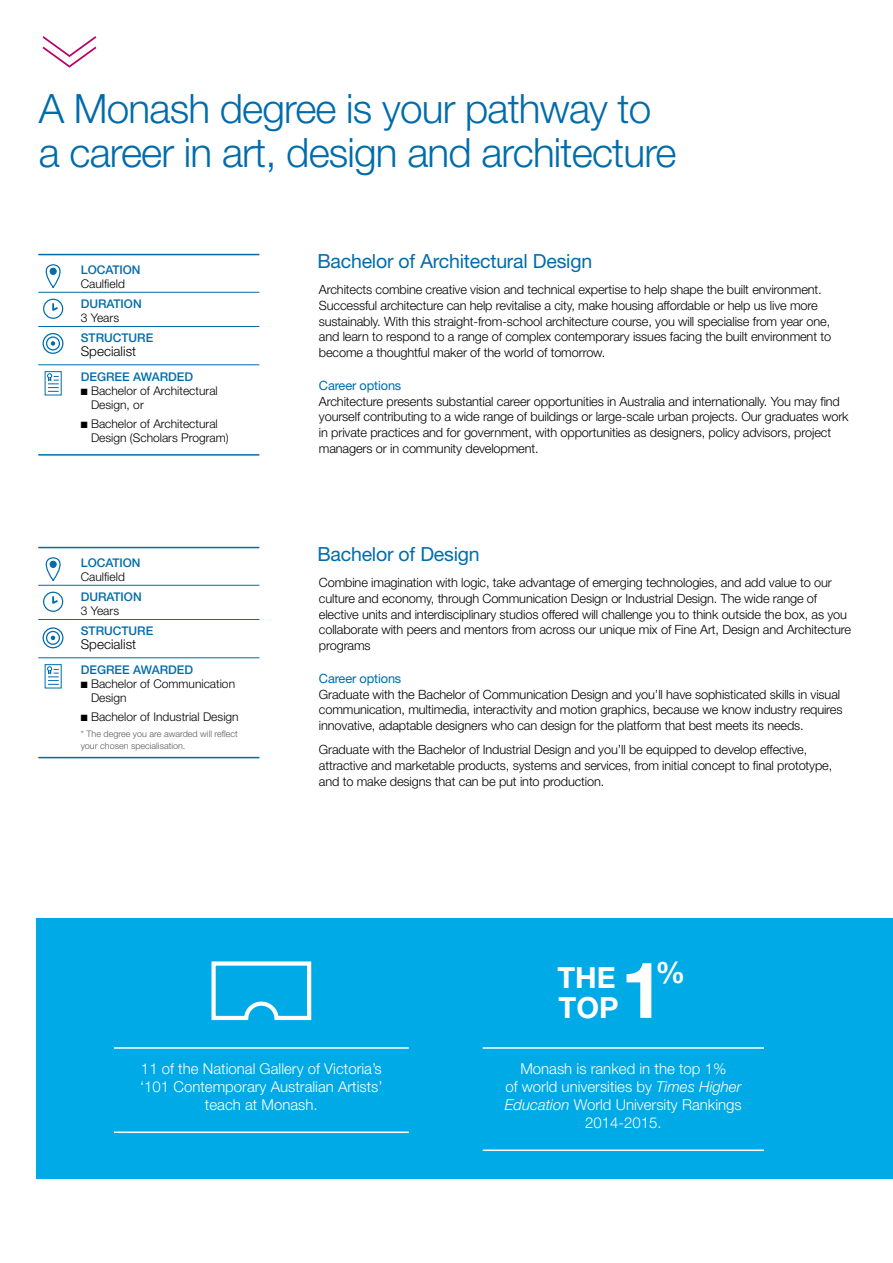
<style>
.page{position:relative;width:893px;height:1263px;background:#fff}
.page>*{position:absolute;margin:0;border:0;box-sizing:border-box;transform-origin:0 0}
.t1{font:700 78.15px "Helvetica Neue";color:#fff}
.t2{font:300 40.5px/43.5px "Helvetica Neue";letter-spacing:-.02em;color:#006cab}
.t3{font:700 29.85px "Helvetica Neue";color:#fff}
.t4{font:700 29.1px "Helvetica Neue";color:#fff}
.t5{font:19.5px "Helvetica Neue";letter-spacing:-.01em;color:#006cab}
.t6{font:300 15px/18px "Helvetica Neue";color:#fff;text-align:center}
.t7{font:300 13.5px "Helvetica Neue";color:#000}
.t8{font:300 12.75px/15.8px "Helvetica Neue";letter-spacing:-.01em;color:#000}
.t9{font:12.75px "Helvetica Neue";letter-spacing:-.01em;color:#006cab}
.t10{font:300 12px/14.2px "Helvetica Neue";color:#000}
.t11{font:500 12px "Helvetica Neue";color:#006cab}
.t12{font:300 9px/12px "Helvetica Neue";color:#58595b}
.s1{font-style:italic}
</style>
<div class="page">
<hr style="left:38px;top:254px;width:30px;height:1px;background:#006cab">
<hr style="left:68px;top:254px;width:191px;height:1px;background:#006cab">
<hr style="left:38px;top:454px;width:30px;height:2px;background:#006cab">
<hr style="left:68px;top:454px;width:191px;height:2px;background:#006cab">
<hr style="left:38px;top:292px;width:30px;height:1px;background:#006cab">
<hr style="left:68px;top:292px;width:191px;height:1px;background:#006cab">
<hr style="left:38px;top:326px;width:30px;height:1px;background:#006cab">
<hr style="left:68px;top:326px;width:191px;height:1px;background:#006cab">
<hr style="left:38px;top:364px;width:30px;height:1px;background:#006cab">
<hr style="left:68px;top:364px;width:191px;height:1px;background:#006cab">
<svg style="left:45px;top:265px;width:16px;height:23px"></svg>
<div style="left:50px;top:268px;width:7px;height:7px;border:1px solid #006cab;border-radius:50%"></div>
<div style="left:43px;top:299px;width:20px;height:20px;border:1px solid #006cab;border-radius:50%"></div>
<svg style="left:52px;top:301px;width:8px;height:10px"></svg>
<svg style="left:44px;top:371px;width:18px;height:25px"></svg>
<hr style="left:38px;top:547px;width:30px;height:1px;background:#006cab">
<hr style="left:68px;top:547px;width:191px;height:1px;background:#006cab">
<hr style="left:38px;top:757px;width:30px;height:1px;background:#006cab">
<hr style="left:68px;top:757px;width:191px;height:1px;background:#006cab">
<hr style="left:38px;top:585px;width:30px;height:1px;background:#006cab">
<hr style="left:68px;top:585px;width:191px;height:1px;background:#006cab">
<hr style="left:38px;top:619px;width:30px;height:1px;background:#006cab">
<hr style="left:68px;top:619px;width:191px;height:1px;background:#006cab">
<hr style="left:38px;top:657px;width:30px;height:1px;background:#006cab">
<hr style="left:68px;top:657px;width:191px;height:1px;background:#006cab">
<svg style="left:45px;top:558px;width:16px;height:23px"></svg>
<div style="left:50px;top:561px;width:7px;height:7px;border:1px solid #006cab;border-radius:50%"></div>
<div style="left:43px;top:592px;width:20px;height:20px;border:1px solid #006cab;border-radius:50%"></div>
<svg style="left:52px;top:594px;width:8px;height:10px"></svg>
<svg style="left:44px;top:664px;width:18px;height:25px"></svg>
<svg style="left:42px;top:333px;width:22px;height:21px"></svg>
<svg style="left:42px;top:627px;width:22px;height:22px"></svg>
<div style="left:36px;top:918px;width:857px;height:261px;background:#00aae7"></div>
<hr style="left:114px;top:1047px;width:295px;height:2px;background:#fff">
<hr style="left:114px;top:1131px;width:295px;height:2px;background:#fff">
<hr style="left:483px;top:1047px;width:281px;height:2px;background:#fff">
<hr style="left:483px;top:1149px;width:281px;height:2px;background:#fff">
<svg style="left:211px;top:961px;width:101px;height:60px"></svg>
<svg style="left:43px;top:36px;width:53px;height:32px"></svg>
<h2 class="t2" style="left:39px;top:86px;width:639px">A Monash degree is your pathway to a career in art, design and architecture</h2>
<p class="t11" style="left:81px;top:262px;width:61px">LOCATION</p>
<p class="t10" style="left:81px;top:276px;width:46px">Caulfield</p>
<p class="t11" style="left:81px;top:297px;width:62px">DURATION</p>
<p class="t10" style="left:81px;top:311px;width:40px">3 Years</p>
<p class="t11" style="left:81px;top:331px;width:74px">STRUCTURE</p>
<p class="t7" style="left:81px;top:343px;width:57px">Specialist</p>
<p class="t11" style="left:81px;top:369px;width:114px">DEGREE AWARDED</p>
<p class="t10" style="left:91px;top:383px;width:128px;text-indent:-10px">■ Bachelor of Architectural<br>Design, or</p>
<p class="t10" style="left:91px;top:416px;width:139px;text-indent:-10px">■ Bachelor of Architectural<br>Design (Scholars Program)</p>
<p class="t11" style="left:81px;top:555px;width:61px">LOCATION</p>
<p class="t10" style="left:81px;top:569px;width:46px">Caulfield</p>
<p class="t11" style="left:81px;top:589px;width:62px">DURATION</p>
<p class="t10" style="left:81px;top:604px;width:40px">3 Years</p>
<p class="t11" style="left:81px;top:624px;width:74px">STRUCTURE</p>
<p class="t7" style="left:81px;top:636px;width:57px">Specialist</p>
<p class="t11" style="left:81px;top:662px;width:114px">DEGREE AWARDED</p>
<p class="t10" style="left:91px;top:676px;width:146px;text-indent:-10px">■ Bachelor of Communication<br>Design</p>
<p class="t10" style="left:81px;top:709px;width:159px">■ Bachelor of Industrial Design</p>
<p class="t12" style="left:81px;top:727px;width:159px">* The degree you are awarded will reflect your chosen specialisation.</p>
<h3 class="t5" style="left:317px;top:249px;width:276px">Bachelor of Architectural Design</h3>
<p class="t8" style="left:319px;top:281px;width:514px">Architects combine creative vision and technical expertise to help shape the built environment.<br>Successful architecture can help revitalise a city, make housing affordable or help us live more sustainably. With this straight-from-school architecture course, you will specialise from year one, and learn to respond to a range of complex contemporary issues facing the built environment to become a thoughtful maker of the world of tomorrow.</p>
<p class="t9" style="left:319px;top:378px;width:84px">Career options</p>
<p class="t8" style="left:319px;top:393px;width:531px">Architecture presents substantial career opportunities in Australia and internationally. You may find yourself contributing to a wide range of buildings or large-scale urban projects. Our graduates work in private practices and for government, with opportunities as designers, policy advisors, project managers or in community development.</p>
<h3 class="t5" style="left:317px;top:542px;width:164px">Bachelor of Design</h3>
<p class="t8" style="left:319px;top:574px;width:534px">Combine imagination with logic, take advantage of emerging technologies, and add value to our culture and economy, through Communication Design or Industrial Design. The wide range of elective units and interdisciplinary studios offered will challenge you to think outside the box, as you collaborate with peers and mentors from across our unique mix of Fine Art, Design and Architecture programs</p>
<p class="t9" style="left:319px;top:671px;width:84px">Career options</p>
<p class="t8" style="left:319px;top:686px;width:525px">Graduate with the Bachelor of Communication Design and you’ll have sophisticated skills in visual communication, multimedia, interactivity and motion graphics, because we know industry requires innovative, adaptable designers who can design for the platform that best meets its needs.</p>
<p class="t8" style="left:319px;top:742px;width:515px">Graduate with the Bachelor of Industrial Design and you’ll be equipped to develop effective, attractive and marketable products, systems and services, from initial concept to final prototype, and to make designs that can be put into production.</p>
<h3 class="t4" style="left:557px;top:960px;width:60px">THE</h3>
<h3 class="t4" style="left:559px;top:990px;width:61px">TOP</h3>
<h1 class="t1" style="left:621px;top:942px;width:45px">1</h1>
<h3 class="t3" style="left:656px;top:954px;width:31px">%</h3>
<p class="t6" style="left:140px;top:1059px;width:244px">11 of the National Gallery of Victoria’s ‘101 Contemporary Australian Artists’ teach at Monash.</p>
<p class="t6" style="left:505px;top:1059px;width:238px">Monash is ranked in the top 1%<br>of world universities by <span class="s1">Times Higher<br>Education</span> World University Rankings<br>2014-2015.</p>
</div>
